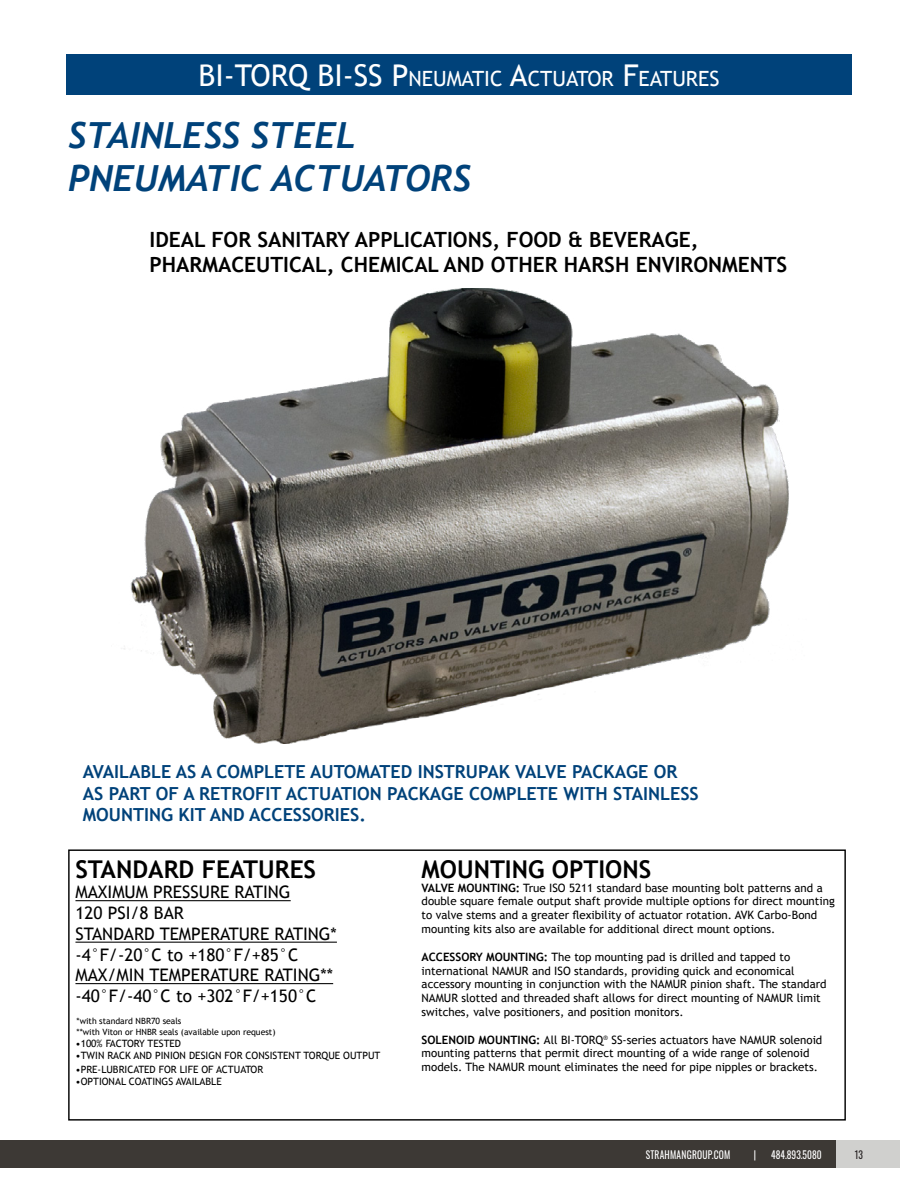
<style>
.page{position:relative;width:918px;height:1188px;background:#fff}
.page>*{position:absolute;margin:0;border:0;box-sizing:border-box;transform-origin:0 0}
.t1{font:italic 700 36px/43.2px "Trebuchet";color:#00427a}
.t2{font:700 24.45px "Trebuchet MS";color:#000}
.t3{font:700 21px "Trebuchet MS";color:#000}
.t4{font:21px "Trebuchet MS";color:#fff}
.t5{font:700 18px/21.6px "Trebuchet MS";color:#00427a}
.t6{font:17.25px/20.7px "Trebuchet MS";color:#000}
.t7{font:11.55px/13.8px "Trebuchet MS";color:#000}
.t8{font:10.5px "Oswald";letter-spacing:.025em;color:#fff;scale:.9 1}
.t9{font:10.5px "Oswald";color:#fff;scale:.9 1}
.t10{font:10.5px "Oswald";color:#272223;scale:.9 1}
.t11{font:10.05px "Trebuchet MS";color:#000}
.t12{font:8.7px/10.4px "Trebuchet MS";color:#000}
.s1{font-size:30px}
.s2{font-style:inherit}
.s3{font-weight:700}
</style>
<div class="page">
<div style="left:770px;top:1140px;width:130px;height:28px;background:#d0d0ce"></div>
<div style="left:0;top:1140px;width:836px;height:28px;background:#3d3935"></div>
<div style="left:66px;top:54px;width:786px;height:40px;background:#00427a"></div>
<hr style="left:75px;top:900px;width:216px;height:1px;background:#000">
<hr style="left:75px;top:942px;width:262px;height:1px;background:#000">
<hr style="left:75px;top:983px;width:258px;height:1px;background:#000">
<img style="left:124px;top:289px;width:665px;height:455px">
<h3 class="t4" style="left:198px;top:66px;width:521px"><span class="s1">BI-TORQ BI-SS P</span>NEUMATI C <span class="s1">A</span>CTUATOR <span class="s1">F</span>EATURES</h3>
<h1 class="t1" style="left:68px;top:114px;width:404px">STAINLESS STEEL<br>PNEUMATIC ACTUATORS</h1>
<h3 class="t3" style="left:150px;top:226px;width:76px">IDEAL FOR</h3>
<h3 class="t3" style="left:257px;top:226px;width:123px">SANITARY APPLIC</h3>
<h3 class="t3" style="left:423px;top:226px;width:24px">ATIONS</h3>
<h3 class="t3" style="left:492px;top:226px;width:29px">, FOO</h3>
<h3 class="t3" style="left:548px;top:226px;width:55px">D &amp; BEVER</h3>
<h3 class="t3" style="left:652px;top:226px;width:49px">AGE ,</h3>
<h3 class="t3" style="left:150px;top:251px;width:95px">PHARMACEUTIC</h3>
<h3 class="t3" style="left:302px;top:251px;width:52px">AL, CHEMIC</h3>
<h3 class="t3" style="left:414px;top:251px;width:91px">AL AND OTHER</h3>
<h3 class="t3" style="left:564px;top:251px;width:41px">HARSH</h3>
<h3 class="t3" style="left:636px;top:251px;width:14px">ENVIRONMENTS</h3>
<h3 class="t5" style="left:83px;top:761px;width:617px">AVAILABLE AS A COMPLETE AUTOMATED INSTRUPAK VALVE PACKAGE OR<br>AS PART OF A RETROFIT ACTUATION PACKAGE COMPLETE WITH STAINLESS<br>MOUNTING KIT AND ACCESSORIES<span class="s2">.</span></h3>
<h2 class="t2" style="left:75px;top:854px;width:242px">STANDARD FEATURES</h2>
<h3 class="t6" style="left:75px;top:882px;width:263px">MAXIMUM PRESSURE RATING<br>120 PSI/8 BAR<br>STANDARD TEMPERATURE RATING* -4°F/-20°C to +180°F/+85°C<br>MAX/MIN TEMPERATURE RATING** -40°F/-40°C to +302°F/+150°C</h3>
<p class="t11" style="left:75px;top:1038px;width:107px">•100% FACTORY TESTED</p>
<p class="t11" style="left:75px;top:1050px;width:307px">•TWIN RACK AND PINION DESIGN FOR CONSISTENT TORQUE OUTPUT</p>
<p class="t11" style="left:75px;top:1064px;width:189px">•PRE-LUBRICATED FOR LIFE OF ACTUATOR</p>
<p class="t11" style="left:75px;top:1076px;width:148px">•OPTIONAL COATINGS AVAILABLE</p>
<p class="t12" style="left:77px;top:1016px;width:200px">*with standard NBR70 seals<br>**with Viton or HNBR seals (available upon request)</p>
<h2 class="t2" style="left:422px;top:854px;width:231px">MOUNTING OPTIONS</h2>
<p class="t7" style="left:422px;top:881px;width:415px"><span class="s3">VALVE MOUNTING:</span> True ISO 5211 standard base mounting bolt patterns and a double square female output shaft provide multiple options for direct mounting to valve stems and a greater flexibility of actuator rotation. AVK Carbo-Bond mounting kits also are available for additional direct mount options.</p>
<p class="t7" style="left:422px;top:950px;width:407px"><span class="s3">ACCESSORY MOUNTING:</span> The top mounting pad is drilled and tapped to international NAMUR and ISO standards, providing quick and economical accessory mounting in conjunction with the NAMUR pinion shaft. The standard NAMUR slotted and threaded shaft allows for direct mounting of NAMUR limit switches, valve positioners, and position monitors.</p>
<p class="t7" style="left:422px;top:1033px;width:402px"><span class="s3">SOLENOID MOUNTING:</span> All BI-TORQ<sup>®</sup> SS-series actuators have NAMUR solenoid mounting patterns that permit direct mounting of a wide range of solenoid models. The NAMUR mount eliminates the need for pipe nipples or brackets.</p>
<p class="t8" style="left:646px;top:1145px;width:96px">STRAHMANGROUP.COM</p>
<p class="t8" style="left:754px;top:1145px;width:4px">|</p>
<p class="t9" style="left:771px;top:1145px;width:57px">484.893.5080</p>
<p class="t10" style="left:855px;top:1145px;width:11px">13</p>
</div>
